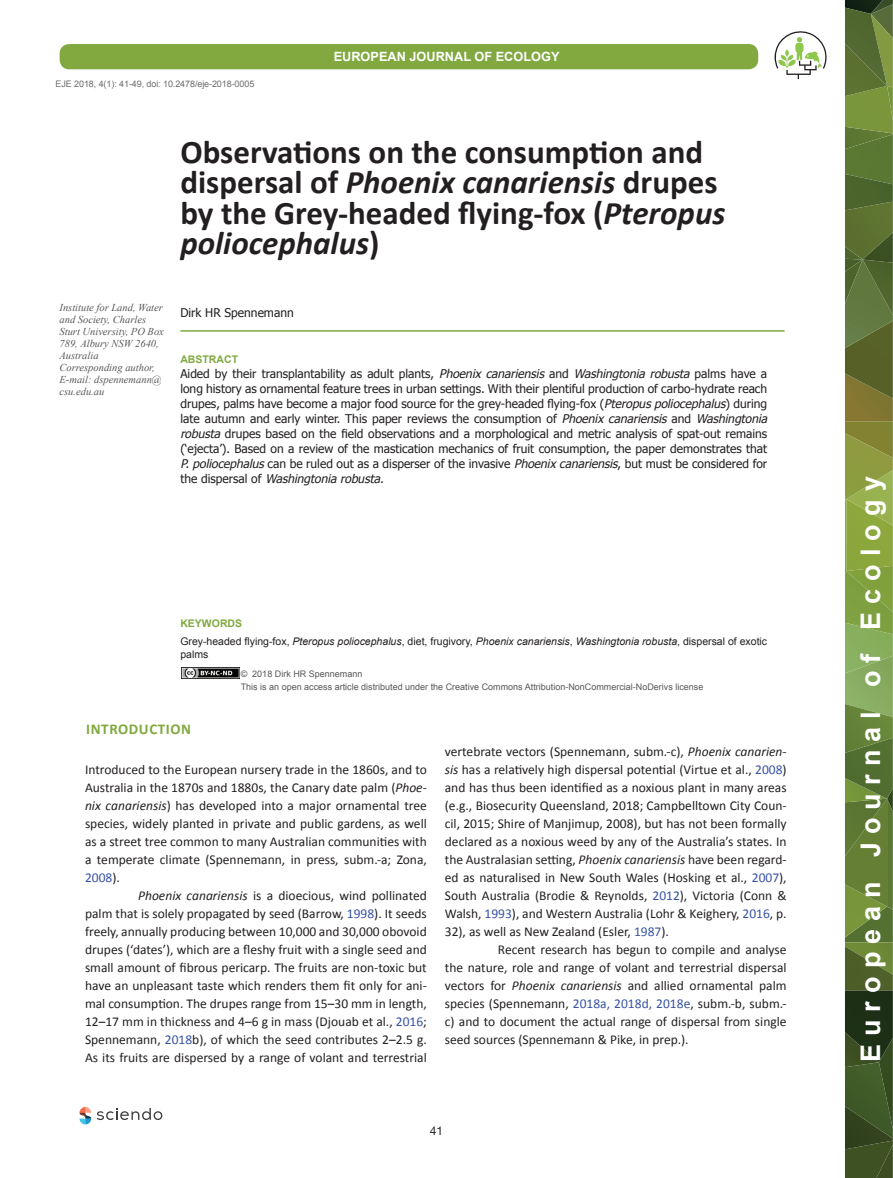
<style>
.page{position:relative;width:893px;height:1178px;background:#fff}
.page>*{position:absolute;margin:0;border:0;box-sizing:border-box;transform-origin:0 0}
.t1{font:700 33px/30.6px "Calibri";color:#231f20}
.t2{font:700 27px "Arial";letter-spacing:.3em;color:#fff}
.t3{font:700 15px "Calibri";letter-spacing:.04em;color:#81a940}
.t4{font:13.5px/18px "Calibri";color:#231f20;text-align:justify}
.t5{font:700 12.75px "Arial";color:#fff}
.t6{font:12px/15px "Tahoma";color:#231f20}
.t7{font:12px "Helvetica Neue";color:#231f20}
.t8{font:italic 10.5px/12px "Times New Roman";color:#57585a}
.t9{font:10.5px/13.5px "Arial";color:#231f20}
.t10{font:700 10.5px "Arial";color:#81a940}
.t11{font:9px/13.5px "Arial";color:#57585a}
.t12{font:9px "Arial";letter-spacing:-.01em;color:#6c6d70}
.s1{font-style:italic}
.s2{color:#3853a3}
</style>
<div class="page">
<svg style="left:845px;top:0;width:48px;height:1178px;background:#627936"></svg>
<div style="left:59px;top:43px;width:700px;height:27px;background:#81a940;border-radius:10px"></div>
<div style="left:58px;top:43px;width:702px;height:28px;border:2px solid #fff;border-radius:10px"></div>
<svg style="left:774px;top:31px;width:53px;height:48px"></svg>
<hr style="left:180px;top:330px;width:605px;height:2px;background:#81a940">
<svg style="left:80px;top:1107px;width:11px;height:17px"></svg>
<svg style="left:97px;top:1108px;width:65px;height:12px"></svg>
<img style="left:182px;top:668px;width:57px;height:10px">
<p class="t12" style="left:56px;top:78px;width:200px">EJE 2018, 4(1): 41-49, doi: 10.2478/eje-2018-0005</p>
<p class="t5" style="left:334px;top:48px;width:227px">EUROPEAN JOURNAL OF ECOLOGY</p>
<h1 class="t1" style="left:180px;top:136px;width:547px">Observations on the consumption and dispersal of <span class="s1">Phoenix canariensis</span> drupes by the Grey-headed flying-fox (<span class="s1">Pteropus poliocephalus</span>)</h1>
<p class="t8" style="left:60px;top:302px;width:106px">Institute for Land, Water and Society, Charles<br>Sturt University, PO Box<br>789, Albury NSW 2640,<br>Australia<br>Corresponding author,<br>E-mail: dspennemann@ csu.edu.au</p>
<p class="t6" style="left:180px;top:305px;width:115px">Dirk HR Spennemann</p>
<p class="t10" style="left:180px;top:352px;width:59px">ABSTRACT</p>
<p class="t6" style="left:180px;top:365px;width:591px">Aided by their transplantability as adult plants, <span class="s1">Phoenix canariensis</span> and <span class="s1">Washingtonia robusta</span> palms have a long history as ornamental feature trees in urban settings. With their plentiful production of carbo-hydrate reach drupes, palms have become a major food source for the grey-headed flying-fox (<span class="s1">Pteropuspoliocephalus</span>) during late autumn and early winter. This paper reviews the consumption of <span class="s1">Phoenix canariensis</span> and <span class="s1">Washingtonia robusta</span> drupes based on the field observations and a morphological and metric analysis of spat-out remains (‘ejecta’). Based on a review of the mastication mechanics of fruit consumption, the paper demonstrates that <span class="s1">P.poliocephalus</span>can be ruled out as a disperser of the invasive <span class="s1">Phoenix canariensis</span>, but must be considered for t h e d i s p e r s a l o f <span class="s1">Washingtonia robusta.</span></p>
<p class="t10" style="left:180px;top:617px;width:63px">KEYWORDS</p>
<p class="t9" style="left:180px;top:634px;width:588px">Grey-headed flying-fox, <span class="s1">Pteropus poliocephalus</span>, diet, frugivory, <span class="s1">Phoenix canariensis</span>, <span class="s1">Washingtonia robusta</span>, dispersal of exotic palms</p>
<p class="t11" style="left:241px;top:667px;width:464px">© 2018 Dirk HR Spennemann<br>This is an open access article distributed under the Creative Commons Attribution-NonCommercial-NoDerivs license</p>
<p class="t3" style="left:86px;top:720px;width:106px">INTRODUCTION</p>
<p class="t4" style="left:85px;top:761px;width:343px">Introduced to the European nursery trade in the 1860s, and to Australia in the 1870s and 1880s, the Canary date palm (<span class="s1">Phoe&shy;nix canariensis</span>) has developed into a major ornamental tree species, widely planted in private and public gardens, as well as a street tree common to many Australian communities with a temperate climate (Spennemann, in press, subm.-a; Zona, <span class="s2">2008</span>).</p>
<p class="t4" style="left:85px;top:887px;width:343px;text-indent:53px"><span class="s1">Phoenix canariensis</span> is a dioecious, wind pollinated palm that is solely propagated by seed (Barrow, <span class="s2">1998</span>). It seeds freely, annually producing between 10,000 and 30,000 obovoid drupes (‘dates’), which are a fleshy fruit with a single seed and small amount of fibrous pericarp. The fruits are non-toxic but have an unpleasant taste which renders them fit only for ani&shy;mal consumption. The drupes range from 15–30 mm in length, 12–17 mm in thickness and 4–6 g in mass (Djouab et al., <span class="s2">2016</span>; Spennemann, <span class="s2">2018</span>b), of which the seed contributes 2–2.5 g.<br>As its fruits are dispersed by a range of volant and terrestrial</p>
<p class="t4" style="left:445px;top:742px;width:343px">vertebrate vectors (Spennemann, subm.-c), <span class="s1">Phoenix canarien&shy;sis</span> has a relatively high dispersal potential (Virtue et al., <span class="s2">2008</span>) and has thus been identified as a noxious plant in many areas (e.g., Biosecurity Queensland, 2018; Campbelltown City Coun&shy;cil, 2015; Shire of Manjimup, 2008), but has not been formally declared as a noxious weed by any of the Australia’s states. In the Australasian setting, <span class="s1">Phoenix canariensis</span> have been regard&shy;ed as naturalised in New South Wales (Hosking et al., <span class="s2">2007</span>), South Australia (Brodie &amp; Reynolds, <span class="s2">2012</span>), Victoria (Conn &amp; Walsh, <span class="s2">1993</span>), and Western Australia (Lohr &amp; Keighery, <span class="s2">2016</span>, p.<br>32), as well as New Zealand (Esler, <span class="s2">1987</span>).</p>
<p class="t4" style="left:445px;top:940px;width:343px;text-indent:53px">Recent research has begun to compile and analyse the nature, role and range of volant and terrestrial dispersal vectors for <span class="s1">Phoenix canariensis</span> and allied ornamental palm species (Spennemann, <span class="s2">2018a, 2018d, 2018e</span>, subm.-b, subm.- c) and to document the actual range of dispersal from single seed sources (Spennemann &amp; Pike, in prep.).</p>
<p class="t7" style="left:430px;top:1122px;width:15px">41</p>
<h2 class="t2" style="left:853px;top:1062px;width:587px;rotate:-90deg">European Journal of Ecology</h2>
</div>
